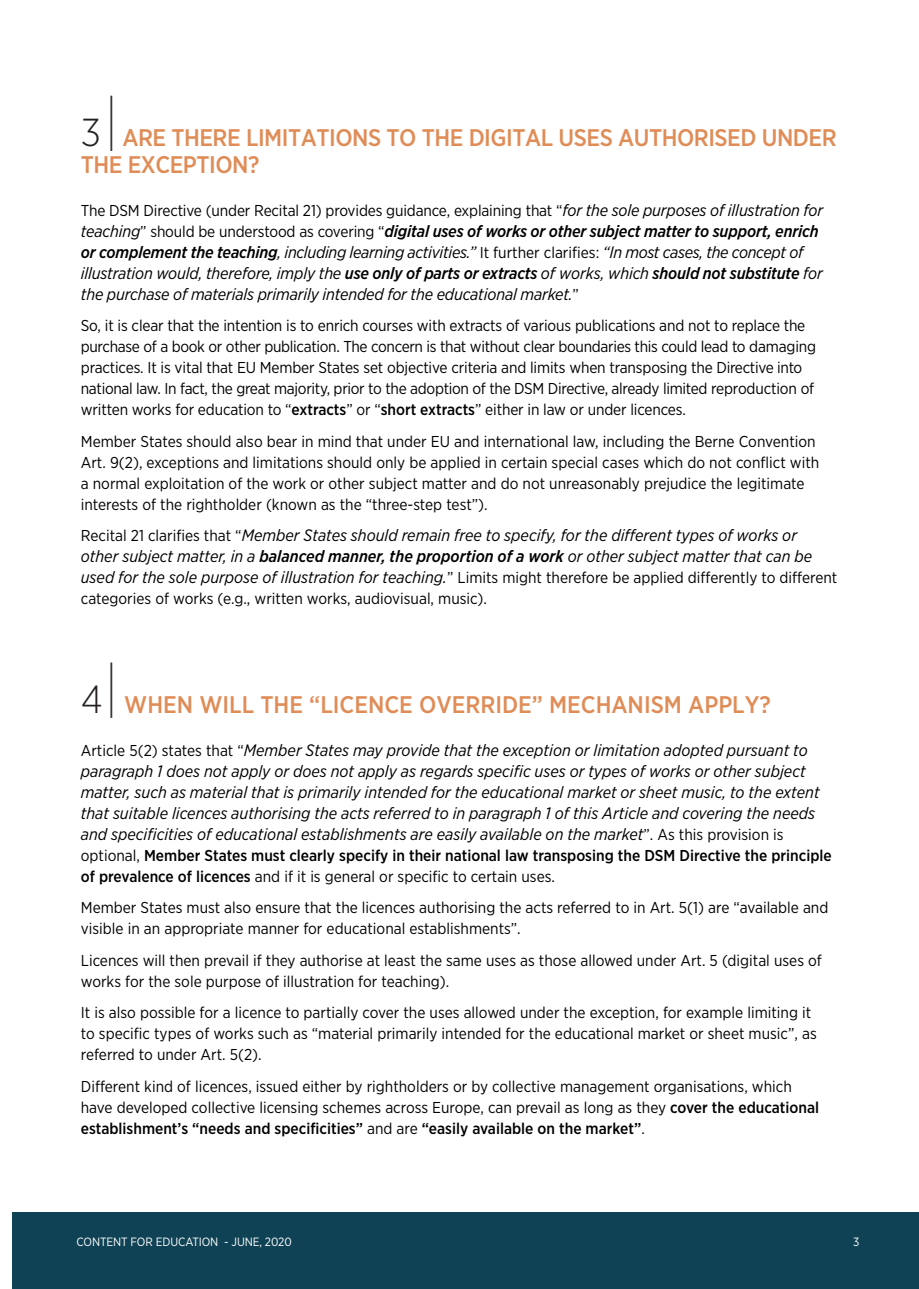
<style>
.page{position:relative;width:919px;height:1289px;background:#fff}
.page>*{position:absolute;margin:0;border:0;box-sizing:border-box;transform-origin:0 0}
.t1{font:300 39px "Gotham Narrow";color:#231f20}
.t2{font:500 24px/27px "Gotham Narrow";letter-spacing:-.02em;color:#e08c57}
.t3{font:500 24px "Gotham Narrow";color:#e08c57}
.t4{font:italic 16.5px/21px "Gotham Narrow";color:#000}
.t5{font:15.75px/21px "Gotham Narrow";color:#000}
.t6{font:500 15.75px/21px "Gotham Narrow";color:#000}
.t7{font:12px "Gotham Narrow";letter-spacing:-.01em;color:#fff}
.s1{font-style:italic;font-size:16.5px}
.s2{font-style:normal;font-size:15.75px}
.s3{font-weight:500}
.s4{font-weight:400}
</style>
<div class="page">
<hr style="left:111px;top:96px;width:1px;height:55px;background:#231f20">
<hr style="left:111px;top:662px;width:1px;height:56px;background:#231f20">
<div style="left:13px;top:1212px;width:905px;height:76px;background:#0e4254"></div>
<h1 class="t1" style="left:81px;top:108px;width:22px">3</h1>
<h2 class="t2" style="left:81px;top:124px;width:757px;text-indent:41px">ARE THERE LIMITATIONS TO THE DIGITAL USES AUTHORISED UNDER<br>THE EXCEPTION?</h2>
<p class="t5" style="left:81px;top:199px;width:743px">The DSM Directive (under Recital 21) provides guidance, explaining that “<span class="s1">for the sole purposes of illustration for</span></p>
<p class="t4" style="left:81px;top:220px;width:743px">teaching<span class="s2">” should be understood as covering “</span><span class="s3">digital uses of works or other subject matter to support, enrich or complement the teaching</span>, including learning activities.” <span class="s2">It further clarifies:</span> “In most cases, the concept of illustration would, therefore, imply the <span class="s3">use only of parts or extracts</span> of works, which <span class="s3">should not substitute</span> for the purchase of materials primarily intended for the educational market.<span class="s2">”</span></p>
<p class="t5" style="left:81px;top:315px;width:736px">So, it is clear that the intention is to enrich courses with extracts of various publications and not to replace the purchase of a book or other publication. The concern is that without clear boundaries this could lead to damaging practices. It is vital that EU Member States set objective criteria and limits when transposing the Directive into national law. In fact, the great majority, prior to the adoption of the DSM Directive, already limited reproduction of written works for education to “<span class="s3">extracts</span>” or “<span class="s3">short extracts</span>” either in law or under licences.</p>
<p class="t5" style="left:81px;top:430px;width:740px">Member States should also bear in mind that under EU and international law, including the Berne Convention Art. 9(2), exceptions and limitations should only be applied in certain special cases which do not conflict with a normal exploitation of the work or other subject matter and do not unreasonably prejudice the legitimate interests of the rightholder (known as the “three-step test”).</p>
<p class="t4" style="left:81px;top:524px;width:732px"><span class="s2">Recital 21 clarifies that “</span>Member States should remain free to specify, for the different types of works or other subject matter, in a <span class="s3">balanced manner, the proportion of a work</span> or other subject matter that can be</p>
<p class="t5" style="left:81px;top:567px;width:758px"><span class="s1">used for the sole purpose of illustration for teaching.</span>” Limits might therefore be applied differently to different categories of works (e.g., written works, audiovisual, music).</p>
<h1 class="t1" style="left:81px;top:675px;width:24px">4</h1>
<h2 class="t3" style="left:124px;top:689px;width:648px">WHEN WILL THE “LICENCE OVERRIDE” MECHANISM APPLY?</h2>
<p class="t4" style="left:81px;top:739px;width:740px"><span class="s2">Article 5(2) states that “</span>Member States may provide that the exception or limitation adopted pursuant to paragraph 1 does not apply or does not apply as regards specific uses or types of works or other subject matter, such as material that is primarily intended for the educational market or sheet music, to the extent that suitable licences authorising the acts referred to in paragraph 1 of this Article and covering the needs and specificities of educational establishments are easily available on the market<span class="s2">”. As this provision is</span></p>
<p class="t6" style="left:81px;top:844px;width:752px"><span class="s4">optional,</span> Member States must clearly specify in their national law transposing the DSM Directive the principle of prevalence of licences <span class="s4">and if it is general or specific to certain uses.</span></p>
<p class="t5" style="left:81px;top:896px;width:749px">Member States must also ensure that the licences authorising the acts referred to in Art. 5(1) are “available and visible in an appropriate manner for educational establishments”.</p>
<p class="t5" style="left:81px;top:949px;width:742px">Licences will then prevail if they authorise at least the same uses as those allowed under Art. 5 (digital uses of works for the sole purpose of illustration for teaching).</p>
<p class="t5" style="left:81px;top:1001px;width:737px">It is also possible for a licence to partially cover the uses allowed under the exception, for example limiting it to specific types of works such as “material primarily intended for the educational market or sheet music”, as referred to under Art. 5(2).</p>
<p class="t5" style="left:81px;top:1075px;width:739px">Different kind of licences, issued either by rightholders or by collective management organisations, which have developed collective licensing schemes across Europe, can prevail as long as they <span class="s3">cover the educational establishment’s “needs and specificities”</span> and are <span class="s3">“easily available on the market”</span>.</p>
<p class="t7" style="left:77px;top:1234px;width:217px">CONTENT FOR EDUCATION - JUNE, 2020</p>
<p class="t7" style="left:853px;top:1234px;width:8px">3</p>
</div>
